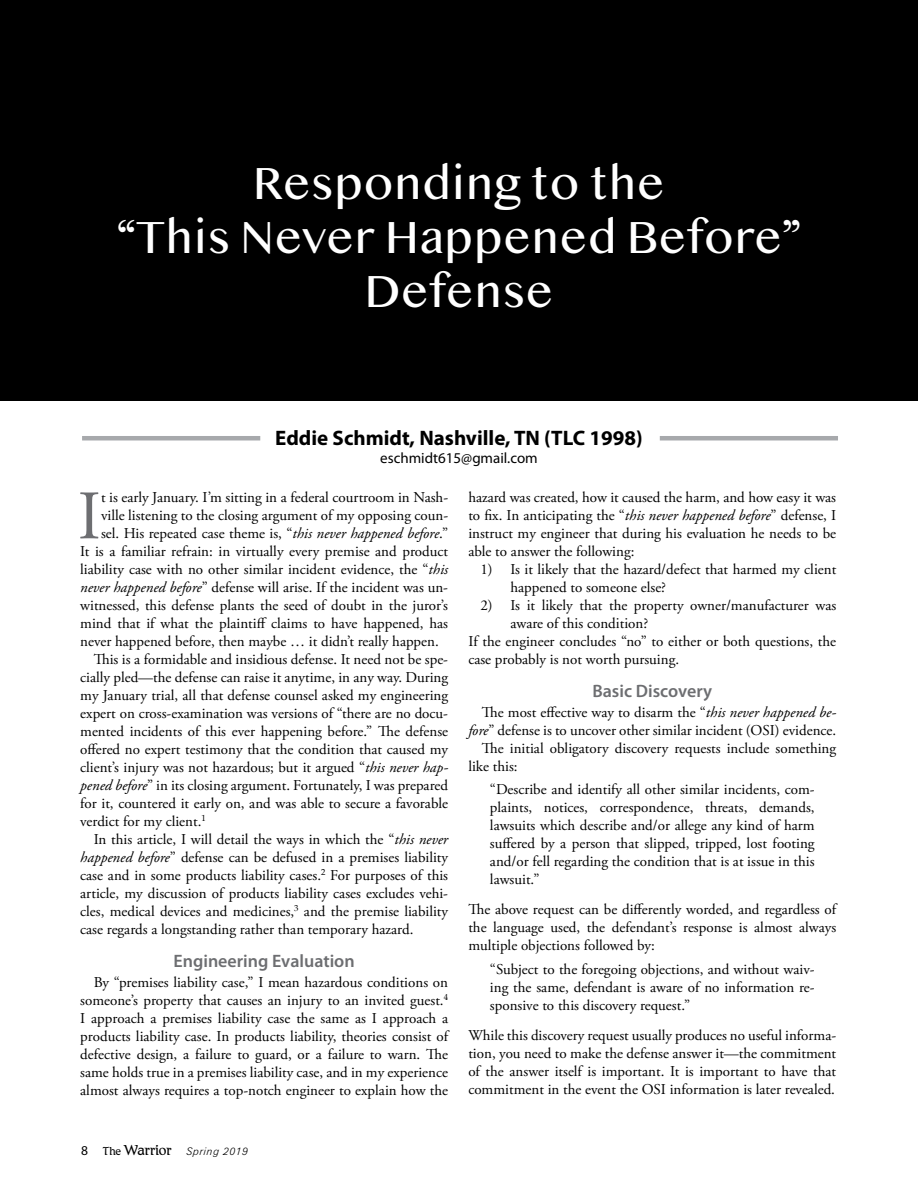
<style>
.page{position:relative;width:918px;height:1188px;background:#fff}
.page>*{position:absolute;margin:0;border:0;box-sizing:border-box;transform-origin:0 0}
.t1{font:69.3px "Adobe Garamond Pro";color:#6d6e71}
.t2{font:42px/54px "Bangla MN";color:#fff;text-align:center}
.t3{font:700 21px "Myriad Pro";color:#000}
.t4{font:600 18px "Myriad Pro";color:#6d6e71}
.t5{font:15px/18px "Adobe Garamond Pro";color:#000;text-align:justify}
.t6{font:15px/18px "Adobe Garamond";color:#000}
.t7{font:15px "Myriad Pro";color:#000}
.t8{font:italic 300 10.5px "Zurich BT";letter-spacing:.05em;color:#000}
.s1{font-style:italic}
.s2{font-family:"Myriad Pro";font-weight:400;font-style:normal;font-size:13.5px}
.s3{font-family:"Romic Light Plain";font-weight:400;font-style:normal;font-size:12px}
.s4{font-family:"Romic Light Plain";font-weight:400;font-style:normal;font-size:15px}
</style>
<div class="page">
<div style="left:0;top:0;width:918px;height:401px;background:#000"></div>
<hr style="left:82px;top:436px;width:178px;height:4px;background:#a7a9ac">
<hr style="left:660px;top:436px;width:178px;height:4px;background:#a7a9ac">
<h2 class="t2" style="left:117px;top:160px;width:686px">Responding to the<br>“This Never Happened Before”<br>Defense</h2>
<h3 class="t3" style="left:275px;top:424px;width:369px">Eddie Schmidt, Nashville, TN (TLC 1998)</h3>
<p class="t7" style="left:380px;top:448px;width:159px">eschmidt615@gmail.com</p>
<h1 class="t1" style="left:78px;top:475px;width:25px">I</h1>
<p class="t5" style="left:101px;top:489px;width:349px">t is early January. I’m sitting in a federal courtroom in Nash-</p>
<p class="t5" style="left:101px;top:507px;width:349px">ville listening to the closing argument of my opposing coun-</p>
<p class="t5" style="left:101px;top:525px;width:349px">sel. His repeated case theme is, “<span class="s1">this never happened before</span>.”</p>
<p class="t5" style="left:80px;top:543px;width:369px">It is a familiar refrain: in virtually every premise and product</p>
<p class="t5" style="left:80px;top:561px;width:369px">liability case with no other similar incident evidence, the “<span class="s1">this</span></p>
<p class="t5" style="left:80px;top:579px;width:369px"><span class="s1">never happened before</span>” defense will arise. If the incident was un-</p>
<p class="t5" style="left:80px;top:597px;width:369px">witnessed, this defense plants the seed of doubt in the juror’s</p>
<p class="t5" style="left:80px;top:615px;width:369px">mind that if what the plaintiff claims to have happened, has</p>
<p class="t5" style="left:80px;top:633px;width:360px">never happened before, then maybe … it didn’t really happen.</p>
<p class="t5" style="left:94px;top:651px;width:356px">This is a formidable and insidious defense. It need not be spe-</p>
<p class="t5" style="left:80px;top:669px;width:369px">cially pled—the defense can raise it anytime, in any way. During</p>
<p class="t5" style="left:80px;top:687px;width:369px">my January trial, all that defense counsel asked my engineering</p>
<p class="t5" style="left:80px;top:705px;width:369px">expert on cross-examination was versions of “there are no docu-</p>
<p class="t5" style="left:80px;top:723px;width:369px">mented incidents of this ever happening before.” The defense</p>
<p class="t5" style="left:80px;top:741px;width:369px">offered no expert testimony that the condition that caused my</p>
<p class="t5" style="left:80px;top:759px;width:369px">client’s injury was not hazardous; but it argued “<span class="s1">this never hap-</span></p>
<p class="t5" style="left:80px;top:777px;width:369px"><span class="s1">pened before</span>” in its closing argument. Fortunately, I was prepared</p>
<p class="t5" style="left:80px;top:795px;width:369px">for it, countered it early on, and was able to secure a favorable</p>
<p class="t5" style="left:80px;top:813px;width:127px">verdict for my client.<sup>1</sup></p>
<p class="t5" style="left:94px;top:831px;width:356px">In this article, I will detail the ways in which the “<span class="s1">this never</span></p>
<p class="t5" style="left:80px;top:849px;width:369px"><span class="s1">happened before</span>” defense can be defused in a premises liability</p>
<p class="t5" style="left:80px;top:867px;width:369px">case and in some products liability cases.<sup>2</sup> For purposes of this</p>
<p class="t5" style="left:80px;top:885px;width:369px">article, my discussion of products liability cases excludes vehi-</p>
<p class="t5" style="left:80px;top:903px;width:369px">cles, medical devices and medicines,<sup>3</sup> and the premise liability</p>
<p class="t5" style="left:80px;top:921px;width:335px">case regards a longstanding rather than temporary hazard.</p>
<p class="t4" style="left:174px;top:949px;width:183px">Engineering Evaluation</p>
<p class="t5" style="left:80px;top:974px;width:369px;text-indent:14px">By “premises liability case,” I mean hazardous conditions on someone’s property that causes an injury to an invited guest.<sup>4<br></sup>I approach a premises liability case the same as I approach a products liability case. In products liability, theories consist of defective design, a failure to guard, or a failure to warn. The same holds true in a premises liability case, and in my experience almost always requires a top-notch engineer to explain how the</p>
<p class="t5" style="left:468px;top:489px;width:369px">hazard was created, how it caused the harm, and how easy it was to fix. In anticipating the “<span class="s1">this never happened before</span>” defense, I instruct my engineer that during his evaluation he needs to be able to answer the following:</p>
<p class="t6" style="left:510px;top:561px;width:327px;text-indent:-30px">1) Is it likely that the hazard/defect that harmed my client happened to someone else?</p>
<p class="t6" style="left:510px;top:597px;width:327px;text-indent:-30px">2) Is it likely that the property owner/manufacturer was aware of this condition?</p>
<p class="t5" style="left:468px;top:633px;width:369px">If the engineer concludes “no” to either or both questions, the case probably is not worth pursuing.</p>
<p class="t4" style="left:592px;top:679px;width:121px">Basic Discovery</p>
<p class="t5" style="left:482px;top:704px;width:356px">The most effective way to disarm the “<span class="s1">this never happened be-</span></p>
<p class="t5" style="left:468px;top:722px;width:369px"><span class="s1">fore</span>” defense is to uncover other similar incident (OSI) evidence.</p>
<p class="t5" style="left:482px;top:740px;width:356px">The initial obligatory discovery requests include something</p>
<p class="t5" style="left:468px;top:758px;width:51px">like this:</p>
<p class="t5" style="left:490px;top:781px;width:326px">“Describe and identify all other similar incidents, com&shy;plaints, notices, correspondence, threats, demands, lawsuits which describe and/or allege any kind of harm suffered by a person that slipped, tripped, lost footing and/or fell regarding the condition that is at issue in this lawsuit.”</p>
<p class="t5" style="left:468px;top:901px;width:369px">The above request can be differently worded, and regardless of the language used, the defendant’s response is almost always multiple objections followed by:</p>
<p class="t5" style="left:490px;top:961px;width:326px">“Subject to the foregoing objections, and without waiv&shy;ing the same, defendant is aware of no information re&shy;sponsive to this discovery request.”</p>
<p class="t5" style="left:468px;top:1027px;width:369px">While this discovery request usually produces no useful informa&shy;tion, you need to make the defense answer it—the commitment of the answer itself is important. It is important to have that commitment in the event the OSI information is later revealed.</p>
<p class="t8" style="left:81px;top:1145px;width:169px"><span class="s2">8</span> <span class="s3">The</span> <span class="s4">Warrior</span> Spring 2019</p>
</div>
